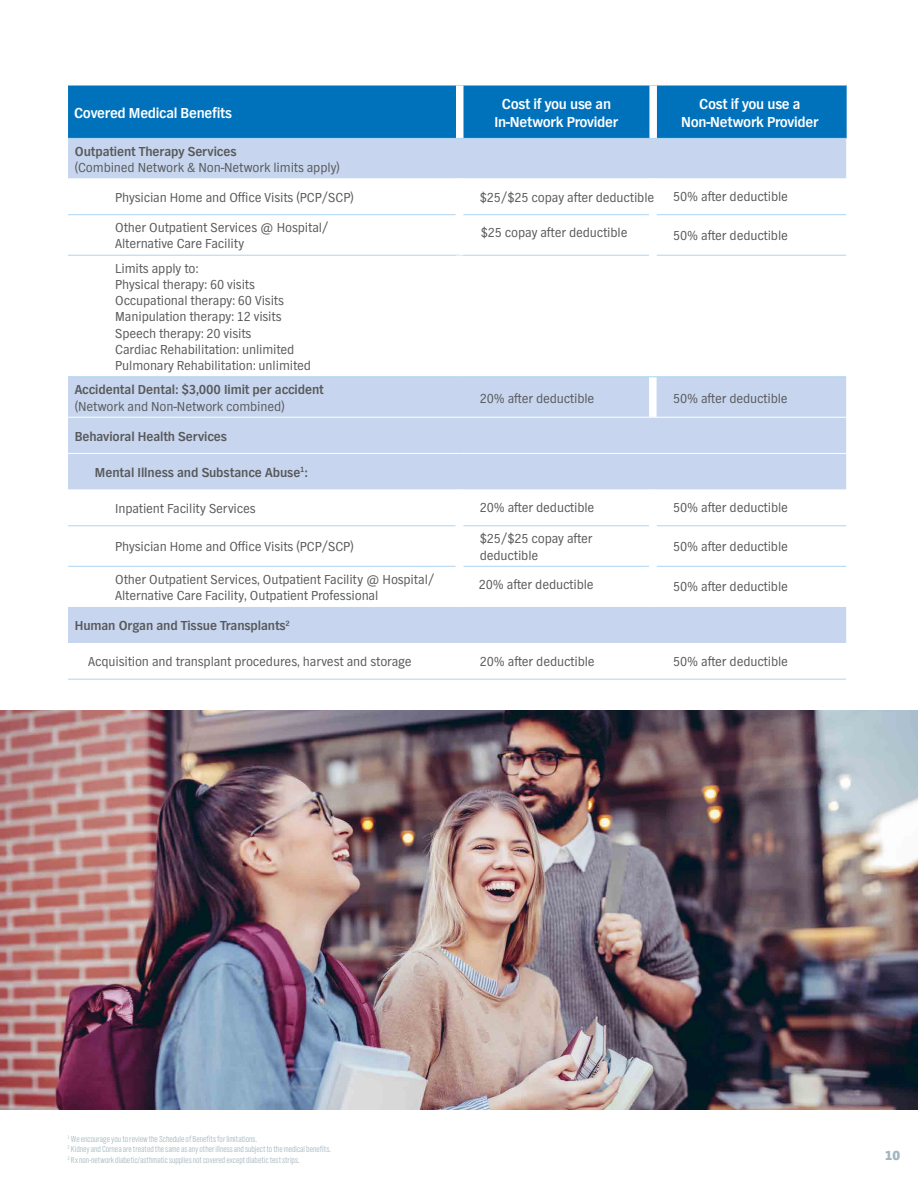
<style>
.page{position:relative;width:918px;height:1188px;background:#fff}
.page>*{position:absolute;margin:0;border:0;box-sizing:border-box;transform-origin:0 0}
.t1{font:700 15px/18px "TV Nord EF";letter-spacing:-.02em;color:#fff;text-align:center}
.t2{font:13.5px/16.2px "TV Nord EF";letter-spacing:-.01em;color:#58595b}
.t3{font:700 13.5px "TV Nord EF";letter-spacing:-.01em;color:#58595b}
.t4{font:800 13.5px "TV Nord EF";color:#a3b6be}
.t5{font:300 9px/10.8px "TV Nord Cond EF";color:#a3b6be}
</style>
<div class="page">
<img style="left:0;top:711px;width:918px;height:399px">
<div style="left:68px;top:86px;width:779px;height:52px;background:#0072bc"></div>
<div style="left:456px;top:86px;width:7px;height:52px;background:#fff"></div>
<div style="left:649px;top:86px;width:8px;height:52px;background:#fff"></div>
<div style="left:68px;top:139px;width:778px;height:40px;background:#c7d6ee"></div>
<svg style="left:68px;top:215px;width:778px;height:464px"></svg>
<hr style="left:68px;top:214px;width:388px;height:1px;background:#aed5f2">
<hr style="left:463px;top:214px;width:186px;height:1px;background:#aed5f2">
<hr style="left:657px;top:214px;width:189px;height:1px;background:#aed5f2">
<hr style="left:460px;top:255px;width:189px;height:1px;background:#aed5f2">
<hr style="left:657px;top:255px;width:189px;height:1px;background:#aed5f2">
<div style="left:456px;top:215px;width:7px;height:40px;background:#fff"></div>
<div style="left:649px;top:215px;width:8px;height:40px;background:#fff"></div>
<div style="left:456px;top:643px;width:7px;height:36px;background:#fff"></div>
<div style="left:649px;top:643px;width:8px;height:36px;background:#fff"></div>
<div style="left:417px;top:377px;width:80px;height:40px;background:#c7d6ee"></div>
<div style="left:649px;top:377px;width:8px;height:40px;background:#fff"></div>
<hr style="left:68px;top:453px;width:392px;height:1px;background:#fff">
<hr style="left:460px;top:453px;width:193px;height:1px;background:#fff">
<hr style="left:653px;top:453px;width:193px;height:1px;background:#fff">
<hr style="left:68px;top:255px;width:392px;height:1px;background:#aed5f2">
<div style="left:456px;top:256px;width:7px;height:120px;background:#fff"></div>
<div style="left:649px;top:255px;width:8px;height:121px;background:#fff"></div>
<hr style="left:68px;top:417px;width:392px;height:1px;background:#fff">
<hr style="left:460px;top:417px;width:193px;height:1px;background:#fff">
<hr style="left:653px;top:417px;width:193px;height:1px;background:#fff">
<hr style="left:68px;top:525px;width:388px;height:1px;background:#aed5f2">
<hr style="left:463px;top:525px;width:186px;height:1px;background:#aed5f2">
<hr style="left:657px;top:525px;width:189px;height:1px;background:#aed5f2">
<hr style="left:68px;top:566px;width:388px;height:1px;background:#aed5f2">
<hr style="left:463px;top:566px;width:186px;height:1px;background:#aed5f2">
<hr style="left:657px;top:566px;width:189px;height:1px;background:#aed5f2">
<div style="left:456px;top:490px;width:7px;height:36px;background:#fff"></div>
<div style="left:649px;top:490px;width:8px;height:36px;background:#fff"></div>
<div style="left:456px;top:526px;width:7px;height:40px;background:#fff"></div>
<div style="left:649px;top:526px;width:8px;height:40px;background:#fff"></div>
<div style="left:456px;top:566px;width:7px;height:41px;background:#fff"></div>
<div style="left:649px;top:566px;width:8px;height:41px;background:#fff"></div>
<hr style="left:68px;top:376px;width:392px;height:1px;background:#aed5f2">
<hr style="left:460px;top:376px;width:193px;height:1px;background:#aed5f2">
<hr style="left:653px;top:376px;width:193px;height:1px;background:#aed5f2">
<hr style="left:68px;top:679px;width:392px;height:1px;background:#aed5f2">
<hr style="left:460px;top:679px;width:193px;height:1px;background:#aed5f2">
<hr style="left:653px;top:679px;width:193px;height:1px;background:#aed5f2">
<hr style="left:68px;top:138px;width:392px;height:1px;background:#aed5f2">
<hr style="left:460px;top:138px;width:193px;height:1px;background:#aed5f2">
<hr style="left:653px;top:138px;width:193px;height:1px;background:#aed5f2">
<p class="t1" style="left:74px;top:104px;width:159px">Covered Medical Benefits</p>
<p class="t1" style="left:495px;top:95px;width:125px">Cost if you use an<br>In-Network Provider</p>
<p class="t1" style="left:681px;top:95px;width:139px">Cost if you use a<br>Non-Network Provider</p>
<p class="t3" style="left:75px;top:144px;width:163px">Outpatient Therapy Services</p>
<p class="t2" style="left:75px;top:159px;width:267px">(Combined Network &amp; Non-Network limits apply)</p>
<p class="t2" style="left:115px;top:189px;width:240px">Physician Home and Office Visits (PCP/SCP)</p>
<p class="t2" style="left:480px;top:189px;width:176px">$25/$25 copay after deductible</p>
<p class="t2" style="left:673px;top:189px;width:116px">50% after deductible</p>
<p class="t2" style="left:115px;top:220px;width:215px">Other Outpatient Services @ Hospital/<br>Alternative Care Facility</p>
<p class="t2" style="left:481px;top:224px;width:148px">$25 copay after deductible</p>
<p class="t2" style="left:673px;top:227px;width:116px">50% after deductible</p>
<p class="t2" style="left:115px;top:260px;width:197px">Limits apply to:<br>Physical therapy: 60 visits<br>Occupational therapy: 60 Visits<br>Manipulation therapy: 12 visits<br>Speech therapy: 20 visits<br>Cardiac Rehabilitation: unlimited<br>Pulmonary Rehabilitation: unlimited</p>
<p class="t3" style="left:75px;top:382px;width:251px">Accidental Dental: $3,000 Iimit per accident</p>
<p class="t2" style="left:75px;top:398px;width:212px">(Network and Non-Network combined)</p>
<p class="t2" style="left:480px;top:390px;width:116px">20% after deductible</p>
<p class="t2" style="left:673px;top:390px;width:116px">50% after deductible</p>
<p class="t3" style="left:75px;top:429px;width:154px">Behavioral Health Services</p>
<p class="t3" style="left:95px;top:465px;width:214px">Mental Illness and Substance Abuse<sup>1</sup>:</p>
<p class="t2" style="left:115px;top:500px;width:142px">Inpatient Facility Services</p>
<p class="t2" style="left:480px;top:500px;width:116px">20% after deductible</p>
<p class="t2" style="left:673px;top:500px;width:116px">50% after deductible</p>
<p class="t2" style="left:115px;top:539px;width:240px">Physician Home and Office Visits (PCP/SCP)</p>
<p class="t2" style="left:480px;top:531px;width:114px">$25/$25 copay after deductible</p>
<p class="t2" style="left:673px;top:539px;width:116px">50% after deductible</p>
<p class="t2" style="left:115px;top:571px;width:321px">Other Outpatient Services, Outpatient Facility @ Hospital/<br>Alternative Care Facility, Outpatient Professional</p>
<p class="t2" style="left:479px;top:577px;width:116px">20% after deductible</p>
<p class="t2" style="left:673px;top:579px;width:116px">50% after deductible</p>
<p class="t3" style="left:75px;top:618px;width:217px">Human Organ and Tissue Transplants<sup>2</sup></p>
<p class="t2" style="left:88px;top:654px;width:325px">Acquisition and transplant procedures, harvest and storage</p>
<p class="t2" style="left:480px;top:654px;width:116px">20% after deductible</p>
<p class="t2" style="left:673px;top:654px;width:116px">50% after deductible</p>
<p class="t5" style="left:68px;top:1133px;width:265px"><sup>1</sup> We encourage you to review the Schedule of Benefits for limitations.<br><sup>2</sup> Kidney and Cornea are treated the same as any other illness and subject to the medical benefits.<br><sup>3</sup> Rx non-network diabetic/asthmatic supplies not covered except diabetic test strips.</p>
<p class="t4" style="left:885px;top:1147px;width:17px">10</p>
</div>
